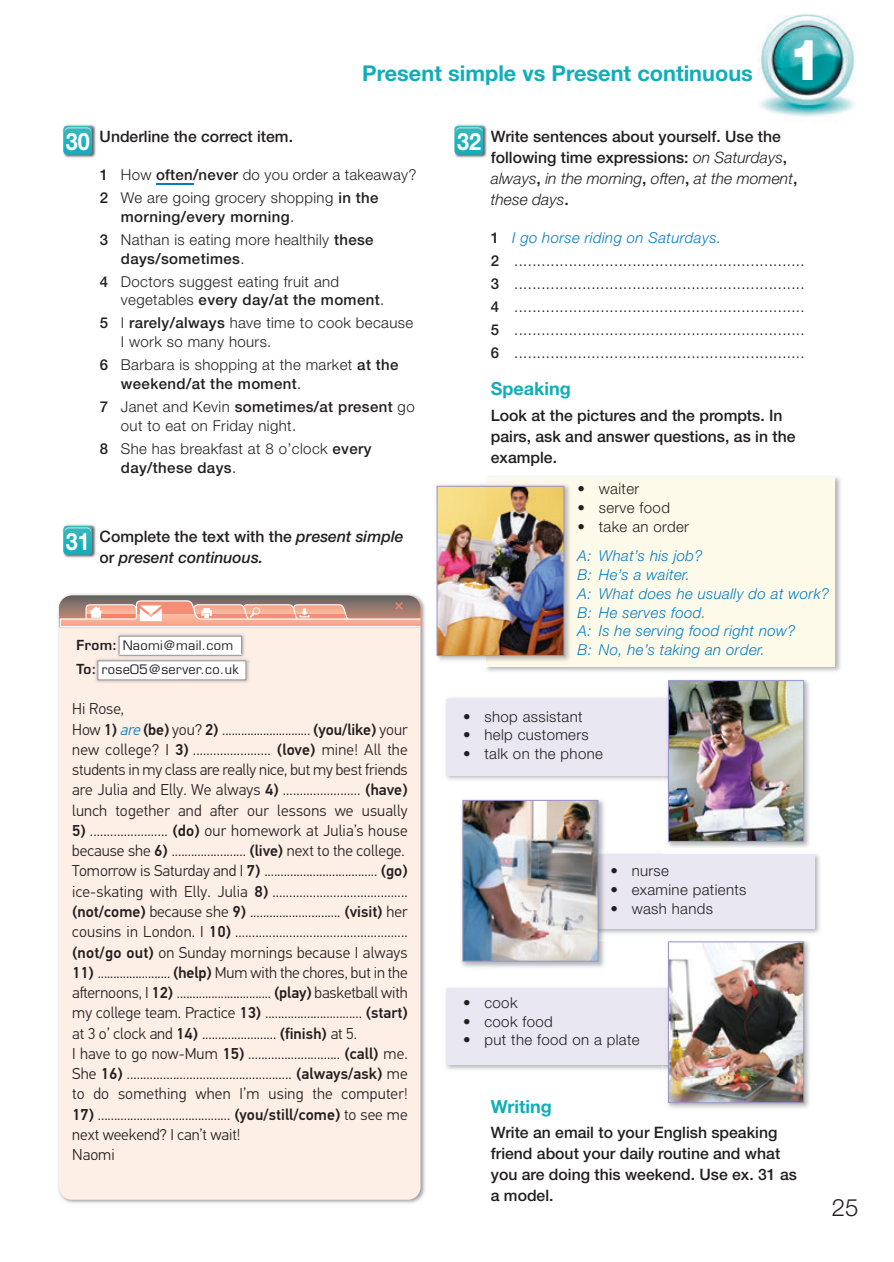
<style>
.page{position:relative;width:894px;height:1262px;background:#fff}
.page>*{position:absolute;margin:0;border:0;box-sizing:border-box;transform-origin:0 0}
.t1{font:900 57px "Helvetica Neue LT Std";color:#fff;scale:.85 1}
.t2{font:700 24px "Helvetica Neue LT Std";color:#fff;scale:.9 1}
.t3{font:300 24px "Helvetica Neue LT Std";color:#231f20}
.t4{font:700 21.75px "Helvetica Neue LT Std";color:#10adbb}
.t5{font:700 18px "Helvetica Neue LT Std";color:#10adbb}
.t6{font:300 15.75px/20.2px "PF Din Text Universal";color:#231f20}
.t7{font:500 15.75px/21px "Helvetica Neue LT Std";color:#231f20}
.t8{font:italic 500 15.75px/21px "Helvetica Neue LT Std";color:#231f20}
.t9{font:300 15px/23px "Helvetica Neue LT Std";letter-spacing:.025em;color:#231f20}
.t10{font:500 15px/23px "Helvetica Neue LT Std";letter-spacing:.025em;color:#231f20;text-align:center}
.t11{font:italic 300 15px/18.8px "Helvetica Neue LT Std";letter-spacing:.025em;color:#007ec5}
.t12{font:12.75px/24px "Eurostile LT Std";letter-spacing:.025em;color:#231f20}
.s1{font-weight:500}
.s2{font-weight:300}
.s3{font-weight:300;font-style:italic}
.s4{font-style:italic;color:#007ec5}
.s5{font-style:normal}
.s6{font-weight:600;font-size:13.5px}
</style>
<div class="page">
<img style="left:58px;top:594px;width:367px;height:610px">
<div style="left:59px;top:595px;width:361px;height:604px;background:#fdeee6;border-radius:13px"></div>
<svg style="left:59px;top:595px;width:361px;height:29px;background:#c7998b"></svg>
<img style="left:758px;top:14px;width:98px;height:103px">
<hr style="left:156px;top:183px;width:37px;height:2px;background:#007ec5">
<img style="left:63px;top:124px;width:33px;height:34px">
<svg style="left:63px;top:126px;width:29px;height:28px"></svg>
<img style="left:65px;top:127px;width:26px;height:6px">
<img style="left:63px;top:524px;width:33px;height:34px">
<svg style="left:63px;top:526px;width:29px;height:28px"></svg>
<img style="left:65px;top:527px;width:26px;height:6px">
<img style="left:454px;top:124px;width:33px;height:34px">
<svg style="left:455px;top:126px;width:28px;height:28px"></svg>
<img style="left:456px;top:127px;width:26px;height:6px">
<img style="left:118px;top:634px;width:127px;height:20px">
<div style="left:120px;top:636px;width:121px;height:18px;background:#fff"></div>
<div style="left:119px;top:635px;width:123px;height:20px;border:1px solid #939598"></div>
<img style="left:95px;top:654px;width:155px;height:29px">
<img style="left:119px;top:654px;width:123px;height:1px">
<div style="left:98px;top:661px;width:148px;height:18px;background:#fff"></div>
<div style="left:97px;top:660px;width:149px;height:20px;border:1px solid #939598"></div>
<div style="left:446px;top:699px;width:328px;height:76px;background:#e9e7f2"></div>
<img style="left:667px;top:680px;width:142px;height:167px">
<img style="left:667px;top:699px;width:1px;height:76px">
<img style="left:670px;top:682px;width:132px;height:157px">
<div style="left:668px;top:680px;width:136px;height:161px;border:1px solid #9a94c8"></div>
<img style="left:610px;top:853px;width:210px;height:81px">
<div style="left:487px;top:854px;width:328px;height:74px;background:#e9e7f2"></div>
<img style="left:461px;top:799px;width:143px;height:169px">
<img style="left:598px;top:854px;width:6px;height:74px">
<img style="left:464px;top:801px;width:132px;height:158px">
<div style="left:462px;top:799px;width:136px;height:162px;border:1px solid #9a94c8"></div>
<img style="left:486px;top:477px;width:355px;height:195px">
<div style="left:487px;top:477px;width:348px;height:189px;background:#fefae9"></div>
<div style="left:446px;top:988px;width:328px;height:76px;background:#e9e7f2"></div>
<img style="left:667px;top:941px;width:142px;height:167px">
<img style="left:667px;top:988px;width:1px;height:76px">
<img style="left:670px;top:943px;width:132px;height:157px">
<div style="left:668px;top:941px;width:136px;height:161px;border:1px solid #9a94c8"></div>
<img style="left:436px;top:480px;width:140px;height:187px">
<img style="left:439px;top:488px;width:123px;height:166px">
<div style="left:437px;top:486px;width:127px;height:170px;border:1px solid #9a94c8"></div>
<h3 class="t4" style="left:362px;top:60px;width:392px">Present simple vs Present continuous</h3>
<h1 class="t1" style="left:789px;top:27px;width:40px">1</h1>
<h2 class="t2" style="left:66px;top:128px;width:28px">30</h2>
<p class="t7" style="left:100px;top:128px;width:195px">Underline the correct item.</p>
<p class="t9" style="left:100px;top:165px;width:318px"><span class="s1">1</span> How <span class="s1">often/never</span> do you order a takeaway?<br><span class="s1">2</span> We are going grocery shopping <span class="s1">in the</span></p>
<p class="t9" style="left:100px;top:207px;width:275px;text-indent:21px"><span class="s1">morning/every morning</span>.<br><span class="s1">3</span> Nathan is eating more healthily <span class="s1">these</span></p>
<p class="t9" style="left:100px;top:248px;width:241px;text-indent:21px"><span class="s1">days/sometimes</span>.<br><span class="s1">4</span> Doctors suggest eating fruit and</p>
<p class="t10" style="left:100px;top:290px;width:315px"><span class="s2">vegetables</span> every day/at the moment<span class="s2">.<br></span>5 <span class="s2">I</span> rarely/always <span class="s2">have time to cook because</span></p>
<p class="t9" style="left:100px;top:332px;width:300px;text-indent:21px">I work so many hours.<br><span class="s1">6</span> Barbara is shopping at the market <span class="s1">at the</span></p>
<p class="t10" style="left:100px;top:373px;width:316px;text-align:left;text-indent:21px">weekend/at the moment<span class="s2">.<br></span>7 <span class="s2">Janet and Kevin</span> sometimes/at present <span class="s2">go</span></p>
<p class="t9" style="left:100px;top:415px;width:273px;text-indent:21px">out to eat on Friday night.<br><span class="s1">8</span> She has breakfast at 8 o’clock <span class="s1">every</span></p>
<p class="t10" style="left:121px;top:457px;width:117px">day/these days<span class="s2">.</span></p>
<h2 class="t2" style="left:457px;top:128px;width:28px">32</h2>
<p class="t7" style="left:491px;top:128px;width:308px">Write sentences about yourself. Use the following time expressions: <span class="s3">on Saturdays</span>, <span class="s3">always</span>, <span class="s3">in the morning</span>, <span class="s3">often</span>, <span class="s3">at the moment</span>, <span class="s3">these days</span>.</p>
<p class="t9" style="left:491px;top:228px;width:315px"><span class="s1">1</span> <span class="s4">I go horse riding on Saturdays.<br></span><span class="s1">2</span> ................................................................<br><span class="s1">3</span> ................................................................<br><span class="s1">4</span> ................................................................<br><span class="s1">5</span> ................................................................<br><span class="s1">6</span> ................................................................</p>
<p class="t5" style="left:491px;top:378px;width:81px">Speaking</p>
<p class="t7" style="left:491px;top:406px;width:306px">Look at the pictures and the prompts. In pairs, ask and answer questions, as in the example.</p>
<h2 class="t2" style="left:66px;top:527px;width:28px">31</h2>
<p class="t8" style="left:100px;top:528px;width:305px"><span class="s5">Complete the text with the</span> present simple <span class="s5">or</span> present continuous.</p>
<p class="t12" style="left:76px;top:634px;width:164px"><span class="s6">From:</span> Naomi@mail.com<br><span class="s6">To:</span> rose05@server.co.uk</p>
<p class="t6" style="left:72px;top:700px;width:337px">Hi Rose,<br>How <span class="s1">1)</span> <span class="s4">are</span><span class="s1">(be)</span> you? <span class="s1">2)</span> ............................ <span class="s1">(you/like)</span> your new college? I <span class="s1">3)</span> ....................... <span class="s1">(love)</span> mine! All the students in my class are really nice, but my best friends are Julia and Elly. We always <span class="s1">4)</span> ....................... <span class="s1">(have) </span>lunch together and aſter our lessons we usually</p>
<p class="t6" style="left:72px;top:821px;width:337px"><span class="s1">5)</span> ....................... <span class="s1">(do)</span> our homework at Julia’s house because she <span class="s1">6)</span> ....................... <span class="s1">(live)</span> next to the college.<br>Tomorrow is Saturday and I <span class="s1">7)</span> ................................... <span class="s1">(go) </span>ice-skating with Elly. Julia <span class="s1">8)</span> ........................................ <span class="s1">(not/come)</span> because she <span class="s1">9)</span> ............................ <span class="s1">(visit)</span> her cousins in London. I <span class="s1">10)</span> ................................................... <span class="s1">(not/go out)</span> on Sunday mornings because I always</p>
<p class="t6" style="left:72px;top:963px;width:337px"><span class="s1">11)</span> ....................... <span class="s1">(help)</span> Mum with the chores, but in the aſternoons, I <span class="s1">12)</span> .............................. <span class="s1">(play)</span> basketball with my college team. Practice <span class="s1">13)</span> .............................. <span class="s1">(start) </span>at 3 o’ clock and <span class="s1">14)</span> ....................... <span class="s1">(finish)</span> at 5.<br>I have to go now-Mum <span class="s1">15)</span> ............................ <span class="s1">(call)</span> me.<br>She <span class="s1">16)</span> .................................................. <span class="s1">(always/ask)</span> me to do something when I’m using the computer!</p>
<p class="t6" style="left:72px;top:1105px;width:337px"><span class="s1">17)</span> ......................................... <span class="s1">(you/still/come)</span> to see me next weekend? I can’t wait!<br>Naomi</p>
<p class="t9" style="left:577px;top:479px;width:63px">• waiter</p>
<p class="t9" style="left:577px;top:498px;width:94px">• serve food</p>
<p class="t9" style="left:577px;top:516px;width:113px">• take an order</p>
<p class="t11" style="left:577px;top:548px;width:253px">A: What’s his job?<br>B: He’s a waiter.<br>A: What does he usually do at work?<br>B: He serves food.<br>A: Is he serving food right now?<br>B: No, he’s taking an order.</p>
<p class="t9" style="left:463px;top:706px;width:121px">• shop assistant</p>
<p class="t9" style="left:463px;top:725px;width:127px">• help customers</p>
<p class="t9" style="left:463px;top:743px;width:141px">• talk on the phone</p>
<p class="t9" style="left:610px;top:860px;width:60px">• nurse</p>
<p class="t9" style="left:610px;top:879px;width:138px">• examine patients</p>
<p class="t9" style="left:610px;top:898px;width:104px">• wash hands</p>
<p class="t9" style="left:463px;top:992px;width:56px">• cook</p>
<p class="t9" style="left:463px;top:1011px;width:91px">• cook food</p>
<p class="t9" style="left:463px;top:1030px;width:178px">• put the food on a plate</p>
<p class="t5" style="left:491px;top:1095px;width:62px">Writing</p>
<p class="t7" style="left:491px;top:1123px;width:308px">Write an email to your English speaking friend about your daily routine and what you are doing this weekend. Use ex. 31 as a model.</p>
<h2 class="t3" style="left:832px;top:1198px;width:28px">25</h2>
</div>
